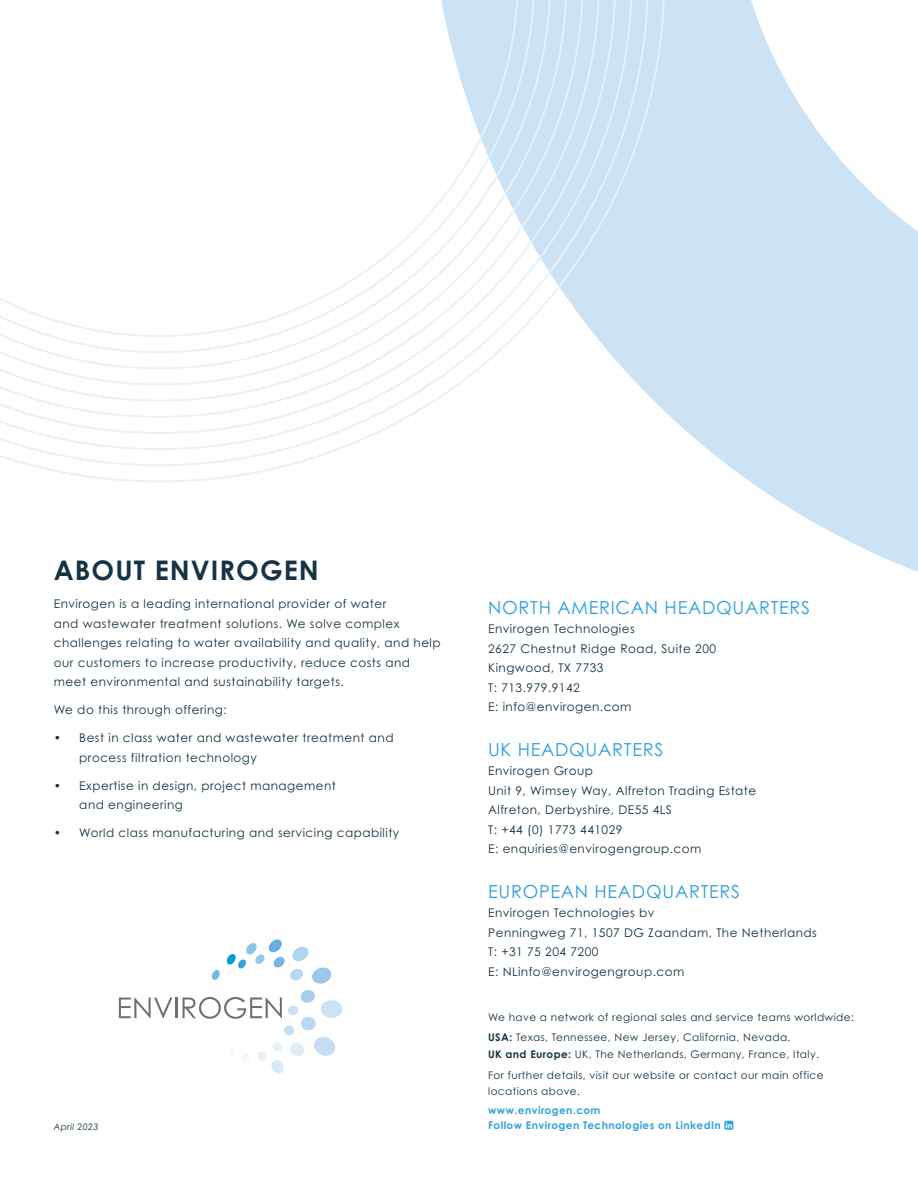
<style>
.page{position:relative;width:918px;height:1188px;background:#fff}
.page>*{position:absolute;margin:0;border:0;box-sizing:border-box;transform-origin:0 0}
.t1{font:700 27px "Century Gothic Pro";letter-spacing:.04em;color:#153345}
.t2{font:18px "Century Gothic Pro";letter-spacing:.04em;color:#31a1dc}
.t3{font:12px/19.5px "Century Gothic Pro";letter-spacing:.04em;color:#153345}
.t4{font:10.5px/20.7px "Century Gothic Pro";letter-spacing:.04em;color:#153345}
.t5{font:700 10.5px/15px "Century Gothic Pro";letter-spacing:.04em;color:#31a1dc}
.t6{font:italic 9px "Century Gothic Pro";letter-spacing:.04em;color:#153345}
.s1{font-weight:700}
</style>
<div class="page">
<svg style="left:666px;top:0;width:252px;height:572px;fill:#cbe3f5"></svg>
<svg style="left:0;top:0;width:666px;height:483px"></svg>
<svg style="left:212px;top:970px;width:8px;height:10px"></svg>
<svg style="left:227px;top:940px;width:104px;height:44px"></svg>
<svg style="left:119px;top:998px;width:53px;height:20px"></svg>
<hr style="left:176px;top:998px;width:2px;height:20px;background:#706f6f">
<svg style="left:183px;top:990px;width:159px;height:84px"></svg>
<h1 class="t1" style="left:54px;top:553px;width:267px">ABOUT ENVIROGEN</h1>
<p class="t3" style="left:54px;top:594px;width:388px">Envirogen is a leading international provider of water<br>and wastewater treatment solutions. We solve complex challenges relating to water availability and quality, and help our customers to increase productivity, reduce costs and meet environmental and sustainability targets.</p>
<p class="t3" style="left:54px;top:700px;width:175px">We do this through offering:</p>
<p class="t3" style="left:79px;top:728px;width:316px;text-indent:-26px">• Best in class water and wastewater treatment and process filtration technology</p>
<p class="t3" style="left:79px;top:775px;width:258px;text-indent:-26px">• Expertise in design, project management and engineering</p>
<p class="t3" style="left:54px;top:823px;width:347px">• World class manufacturing and servicing capability</p>
<p class="t6" style="left:54px;top:1122px;width:46px">April 2023</p>
<h2 class="t2" style="left:488px;top:596px;width:324px">NORTH AMERICAN HEADQUARTERS</h2>
<p class="t3" style="left:488px;top:619px;width:229px">Envirogen Technologies<br>2627 Chestnut Ridge Road, Suite 200<br>Kingwood, TX 7733<br>T: 713.979.9142<br>E: info@envirogen.com</p>
<h2 class="t2" style="left:488px;top:738px;width:177px">UK HEADQUARTERS</h2>
<p class="t3" style="left:488px;top:761px;width:270px">Envirogen Group<br>Unit 9, Wimsey Way, Alfreton Trading Estate<br>Alfreton, Derbyshire, DE55 4LS<br>T: +44 (0) 1773 441029<br>E: enquiries@envirogengroup.com</p>
<h2 class="t2" style="left:488px;top:880px;width:254px">EUROPEAN HEADQUARTERS</h2>
<p class="t3" style="left:488px;top:903px;width:330px">Envirogen Technologies bv<br>Penningweg 71, 1507 DG Zaandam, The Netherlands<br>T: +31 75 204 7200<br>E: NLinfo@envirogengroup.com</p>
<p class="t4" style="left:488px;top:1006px;width:367px">We have a network of regional sales and service teams worldwide:<br><span class="s1">USA:</span> Texas, Tennessee, New Jersey, California, Nevada.</p>
<p class="t4" style="left:488px;top:1044px;width:337px"><span class="s1">UK and Europe:</span> UK, The Netherlands, Germany, France, Italy.<br>For further details, visit our website or contact our main office</p>
<p class="t4" style="left:488px;top:1081px;width:93px">locations above.</p>
<p class="t5" style="left:488px;top:1103px;width:234px">www.envirogen.com<br>Follow Envirogen Technologies on LinkedIn</p>
</div>
